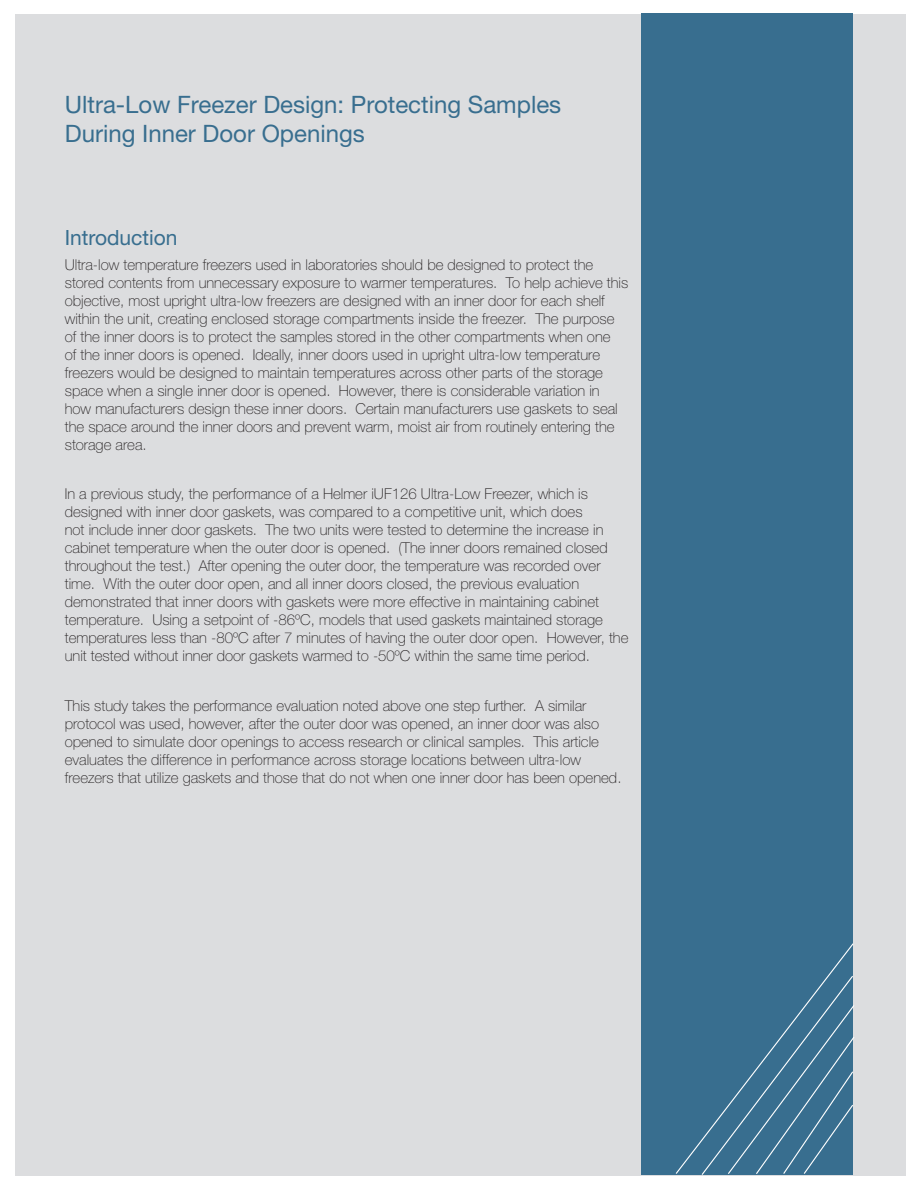
<style>
.page{position:relative;width:918px;height:1188px;background:#fff}
.page>*{position:absolute;margin:0;border:0;box-sizing:border-box;transform-origin:0 0}
.t1{font:24px/28.8px "Helvetica Neue LT Std";color:#386e8f}
.Major_Heading{font:21px "Helvetica Neue LT Std";color:#386e8f}
.Major_Heading-2{font:100 15px/18px "Helvetica Neue LT Std";color:#231f20}
</style>
<div class="page">
<div style="left:15px;top:15px;width:891px;height:1161px;background:#dcdddf"></div>
<div style="left:641px;top:13px;width:212px;height:1161px;background:#386e8f"></div>
<svg style="left:675px;top:943px;width:179px;height:232px"></svg>
<p class="t1" style="left:65px;top:90px;width:498px">Ultra-Low Freezer Design: Protecting Samples<br>During Inner Door Openings</p>
<p class="Major_Heading" style="left:65px;top:225px;width:114px">Introduction</p>
<p class="Major_Heading-2" style="left:65px;top:255px;width:565px">Ultra-low temperature freezers used in laboratories should be designed to protect the stored contents from unnecessary exposure to warmer temperatures. To help achieve this objective, most upright ultra-low freezers are designed with an inner door for each shelf within the unit, creating enclosed storage compartments inside the freezer. The purpose of the inner doors is to protect the samples stored in the other compartments when one<br>of the inner doors is opened. Ideally, inner doors used in upright ultra-low temperature freezers would be designed to maintain temperatures across other parts of the storage space when a single inner door is opened. However, there is considerable variation in how manufacturers design these inner doors. Certain manufacturers use gaskets to seal the space around the inner doors and prevent warm, moist air from routinely entering the storage area.</p>
<p class="Major_Heading-2" style="left:65px;top:485px;width:565px">In a previous study, the performance of a Helmer iUF126 Ultra-Low Freezer, which is designed with inner door gaskets, was compared to a competitive unit, which does<br>not include inner door gaskets. The two units were tested to determine the increase in cabinet temperature when the outer door is opened. (The inner doors remained closed throughout the test.) After opening the outer door, the temperature was recorded over time. With the outer door open, and all inner doors closed, the previous evaluation demonstrated that inner doors with gaskets were more effective in maintaining cabinet temperature. Using a setpoint of -86ºC, models that used gaskets maintained storage temperatures less than -80ºC after 7 minutes of having the outer door open. However, the unit tested without inner door gaskets warmed to -50ºC within the same time period.</p>
<p class="Major_Heading-2" style="left:65px;top:696px;width:558px">This study takes the performance evaluation noted above one step further. A similar protocol was used, however, after the outer door was opened, an inner door was also opened to simulate door openings to access research or clinical samples. This article evaluates the difference in performance across storage locations between ultra-low freezers that utilize gaskets and those that do not when one inner door has been opened.</p>
</div>
